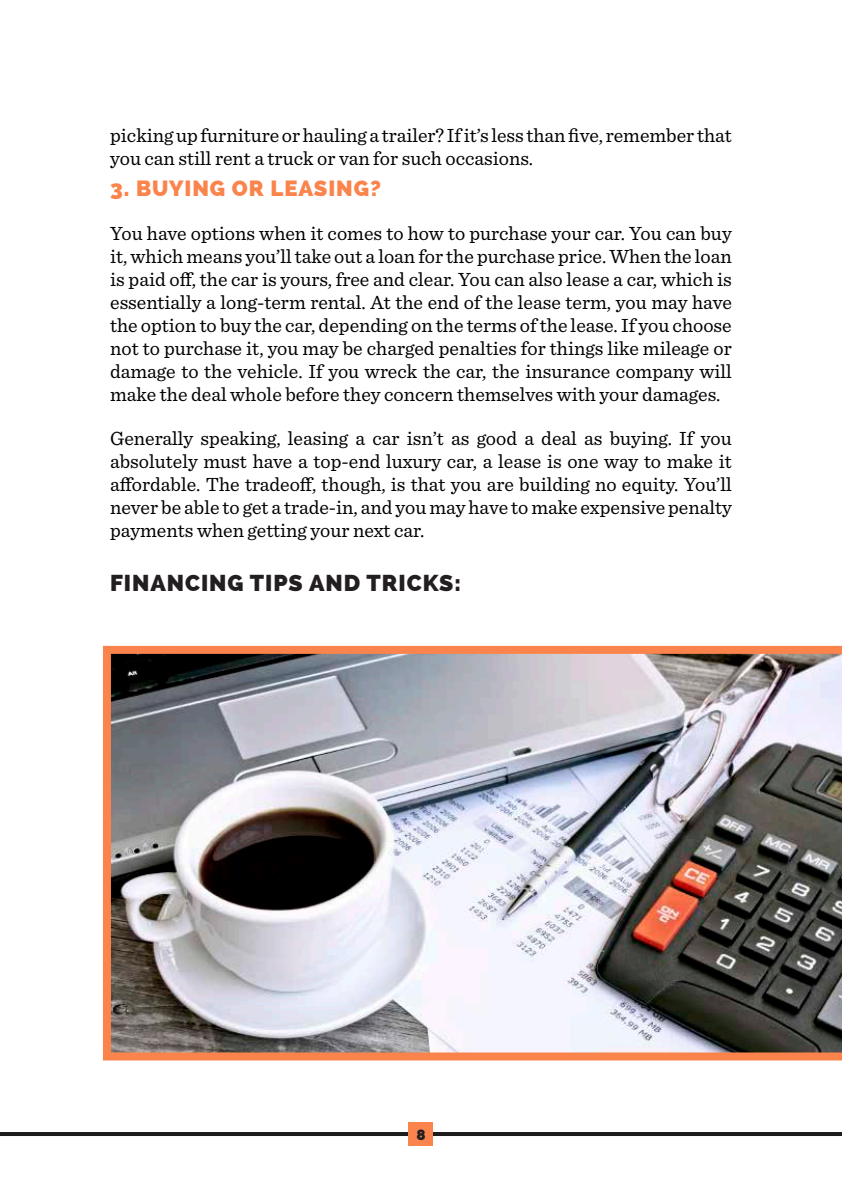
<style>
.page{position:relative;width:842px;height:1189px;background:#fff}
.page>*{position:absolute;margin:0;border:0;box-sizing:border-box;transform-origin:0 0}
.t1{font:800 23px "Raleway";letter-spacing:.04em;color:#231f20}
.t2{font:800 22px "Raleway";letter-spacing:.04em;color:#fb844c}
.t3{font:20px/23px "Sentinel";color:#000;text-align:justify}
.t4{font:800 15px "Raleway";color:#231f20}
</style>
<div class="page">
<svg style="left:0;top:1131px;width:842px;height:4px;fill:#1f1f1f"></svg>
<div style="left:409px;top:1122px;width:24px;height:23px;background:#fb844c"></div>
<img style="left:103px;top:646px;width:739px;height:414px">
<p class="t3" style="left:110px;top:122px;width:623px">picking up furniture or hauling a trailer? If it’s less than five, remember that you can still rent a truck or van for such occasions.</p>
<p class="t2" style="left:110px;top:175px;width:272px">3. BUYING OR LEASING?</p>
<p class="t3" style="left:110px;top:220px;width:623px">You have options when it comes to how to purchase your car. You can buy it, which means you’ll take out a loan for the purchase price. When the loan is paid off, the car is yours, free and clear. You can also lease a car, which is essentially a long-term rental. At the end of the lease term, you may have the option to buy the car, depending on the terms of the lease. If you choose not to purchase it, you may be charged penalties for things like mileage or damage to the vehicle. If you wreck the car, the insurance company will make the deal whole before they concern themselves with your damages.</p>
<p class="t3" style="left:110px;top:425px;width:623px">Generally speaking, leasing a car isn’t as good a deal as buying. If you absolutely must have a top-end luxury car, a lease is one way to make it affordable. The tradeoff, though, is that you are building no equity. You’ll never be able to get a trade-in, and you may have to make expensive penalty payments when getting your next car.</p>
<p class="t1" style="left:110px;top:569px;width:352px">FINANCING TIPS AND TRICKS:</p>
<p class="t4" style="left:416px;top:1125px;width:11px">8</p>
</div>
